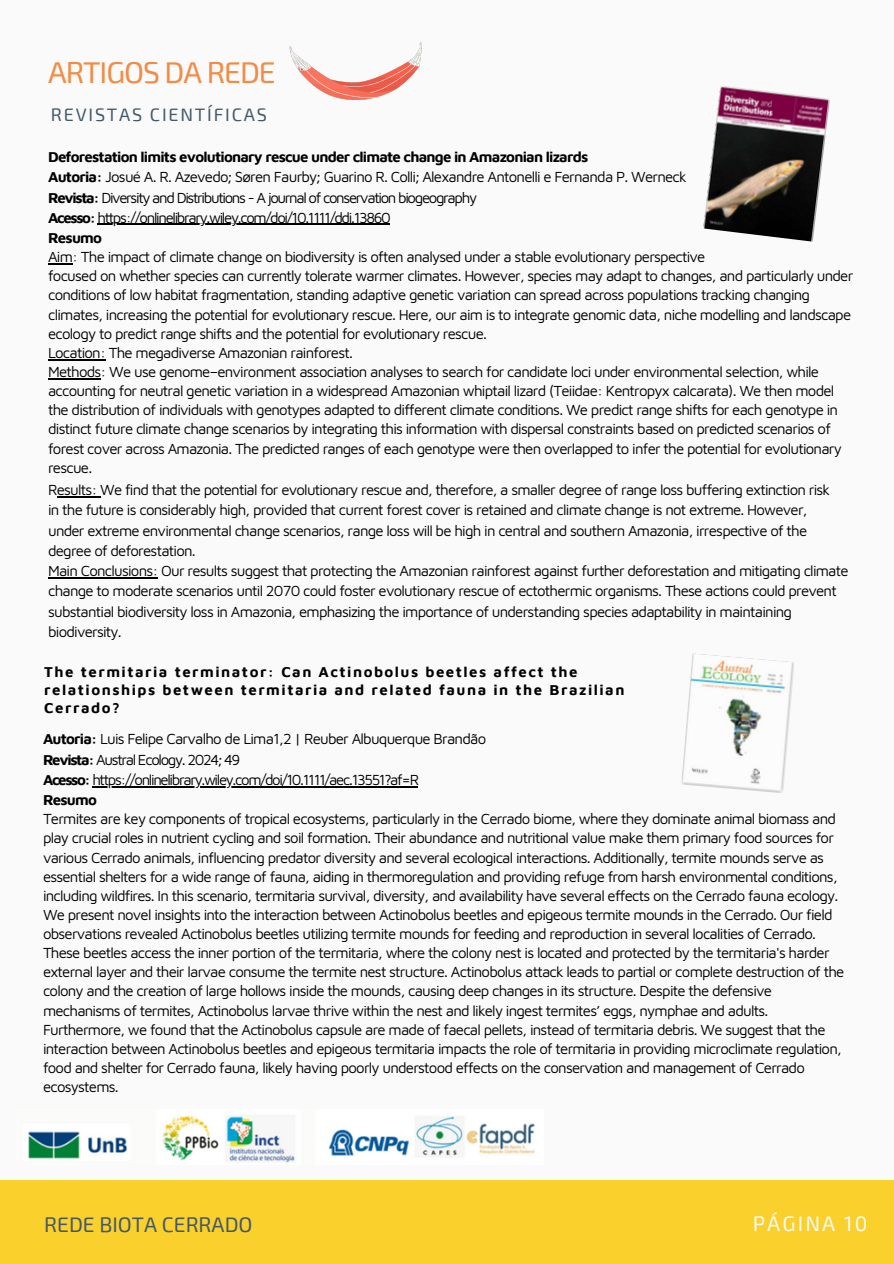
<style>
.page{position:relative;width:894px;height:1264px;background:#fff}
.page>*{position:absolute;margin:0;border:0;box-sizing:border-box;transform-origin:0 0}
.t1{font:30px "Exo 2";letter-spacing:-.035em;color:#f28b43}
.t2{font:21px "Exo 2";color:#435967}
.t3{font:21px "Exo 2";letter-spacing:.1em;color:#fafafa}
.t4{font:18px "Exo 2";letter-spacing:.1em;color:#435967}
.t5{font:15px/19.2px "Maven Pro";letter-spacing:-.05em;color:#000}
.t6{font:15px "Maven Pro";letter-spacing:-.09em;color:#000}
.t7{font:700 15px/18px "Maven Pro";letter-spacing:.1em;color:#000}
.t8{font:700 15px "Maven Pro";letter-spacing:-.05em;color:#000}
.s1{font-weight:700}
</style>
<div class="page">
<div style="left:0;top:0;width:893px;height:1263px;background:#fafafa"></div>
<div style="left:0;top:1180px;width:893px;height:83px;background:#fad02c"></div>
<img style="left:28px;top:1116px;width:507px;height:47px">
<img style="left:289px;top:42px;width:132px;height:58px">
<img style="left:703px;top:86px;width:126px;height:156px">
<img style="left:681px;top:653px;width:113px;height:140px">
<hr style="left:97px;top:224px;width:292px;height:1px;background:#000">
<svg style="left:48px;top:263px;width:24px;height:1px"></svg>
<hr style="left:48px;top:359px;width:57px;height:1px;background:#000">
<hr style="left:48px;top:378px;width:53px;height:1px;background:#000">
<hr style="left:57px;top:496px;width:43px;height:1px;background:#000">
<hr style="left:48px;top:577px;width:109px;height:1px;background:#000">
<hr style="left:92px;top:786px;width:326px;height:1px;background:#000">
<p class="t1" style="left:48px;top:53px;width:229px">ARTIGOS DA REDE</p>
<p class="t4" style="left:51px;top:103px;width:217px">REVISTAS CIENTÍFICAS</p>
<h3 class="t8" style="left:48px;top:147px;width:541px">Deforestation limits evolutionary rescue under climate change in Amazonian lizards</h3>
<p class="t5" style="left:48px;top:167px;width:640px"><span class="s1">Autoria:</span> Josué A. R. Azevedo; Søren Faurby; Guarino R. Colli; Alexandre Antonelli e Fernanda P. Werneck</p>
<p class="t6" style="left:48px;top:188px;width:430px"><span class="s1">Revista:</span> Diversity and Distributions - A journal of conservation biogeography</p>
<p class="t6" style="left:48px;top:208px;width:344px"><span class="s1">Acesso:</span> https://onlinelibrary.wiley.com/doi/10.1111/ddi.13860</p>
<p class="t7" style="left:48px;top:228px;width:55px">Resumo</p>
<p class="t5" style="left:48px;top:247px;width:658px">Aim: The impact of climate change on biodiversity is often analysed under a stable evolutionary perspective</p>
<p class="t5" style="left:48px;top:266px;width:806px">focused on whether species can currently tolerate warmer climates. However, species may adapt to changes, and particularly under conditions of low habitat fragmentation, standing adaptive genetic variation can spread across populations tracking changing climates, increasing the potential for evolutionary rescue. Here, our aim is to integrate genomic data, niche modelling and landscape ecology to predict range shifts and the potential for evolutionary rescue.</p>
<p class="t5" style="left:48px;top:342px;width:306px">Location: The megadiverse Amazonian rainforest.</p>
<p class="t5" style="left:48px;top:362px;width:795px">Methods: We use genome–environment association analyses to search for candidate loci under environmental selection, while accounting for neutral genetic variation in a widespread Amazonian whiptail lizard (Teiidae: Kentropyx calcarata). We then model the distribution of individuals with genotypes adapted to different climate conditions. We predict range shifts for each genotype in distinct future climate change scenarios by integrating this information with dispersal constraints based on predicted scenarios of forest cover across Amazonia. The predicted ranges of each genotype were then overlapped to infer the potential for evolutionary rescue.</p>
<p class="t5" style="left:48px;top:480px;width:783px">Results: We find that the potential for evolutionary rescue and, therefore, a smaller degree of range loss buffering extinction risk</p>
<p class="t5" style="left:48px;top:500px;width:760px">in the future is considerably high, provided that current forest cover is retained and climate change is not extreme. However,</p>
<p class="t5" style="left:48px;top:520px;width:760px">under extreme environmental change scenarios, range loss will be high in central and southern Amazonia, irrespective of the</p>
<h4 class="t5" style="left:48px;top:540px;width:149px">degree of deforestation.</h4>
<p class="t5" style="left:48px;top:560px;width:801px;line-height:20.2px">Main Conclusions: Our results suggest that protecting the Amazonian rainforest against further deforestation and mitigating climate change to moderate scenarios until 2070 could foster evolutionary rescue of ectothermic organisms. These actions could prevent substantial biodiversity loss in Amazonia, emphasizing the importance of understanding species adaptability in maintaining biodiversity.</p>
<p class="t7" style="left:44px;top:662px;width:581px">The termitaria terminator: Can Actinobolus beetles affect the relationships between termitaria and related fauna in the Brazilian<br>Cerrado?</p>
<p class="t5" style="left:43px;top:729px;width:444px"><span class="s1">Autoria:</span> Luis Felipe Carvalho de Lima1,2 | Reuber Albuquerque Brandão</p>
<p class="t6" style="left:43px;top:750px;width:199px"><span class="s1">Revista:</span> Austral Ecology. 2024; 49</p>
<p class="t6" style="left:43px;top:770px;width:377px"><span class="s1">Acesso:</span> https://onlinelibrary.wiley.com/doi/10.1111/aec.13551?af=R</p>
<p class="t7" style="left:43px;top:790px;width:55px">Resumo</p>
<h2 class="t5" style="left:43px;top:809px;width:802px">Termites are key components of tropical ecosystems, particularly in the Cerrado biome, where they dominate animal biomass and play crucial roles in nutrient cycling and soil formation. Their abundance and nutritional value make them primary food sources for various Cerrado animals, influencing predator diversity and several ecological interactions. Additionally, termite mounds serve as essential shelters for a wide range of fauna, aiding in thermoregulation and providing refuge from harsh environmental conditions, including wildfires. In this scenario, termitaria survival, diversity, and availability have several effects on the Cerrado fauna ecology.<br>We present novel insights into the interaction between Actinobolus beetles and epigeous termite mounds in the Cerrado. Our field observations revealed Actinobolus beetles utilizing termite mounds for feeding and reproduction in several localities of Cerrado.<br>These beetles access the inner portion of the termitaria, where the colony nest is located and protected by the termitaria's harder external layer and their larvae consume the termite nest structure. Actinobolus attack leads to partial or complete destruction of the colony and the creation of large hollows inside the mounds, causing deep changes in its structure. Despite the defensive mechanisms of termites, Actinobolus larvae thrive within the nest and likely ingest termites’ eggs, nymphae and adults.<br>Furthermore, we found that the Actinobolus capsule are made of faecal pellets, instead of termitaria debris. We suggest that the interaction between Actinobolus beetles and epigeous termitaria impacts the role of termitaria in providing microclimate regulation, food and shelter for Cerrado fauna, likely having poorly understood effects on the conservation and management of Cerrado ecosystems.</h2>
<p class="t2" style="left:44px;top:1210px;width:210px">REDE BIOTA CERRADO</p>
<p class="t3" style="left:752px;top:1209px;width:116px">PÁGINA 10</p>
</div>
